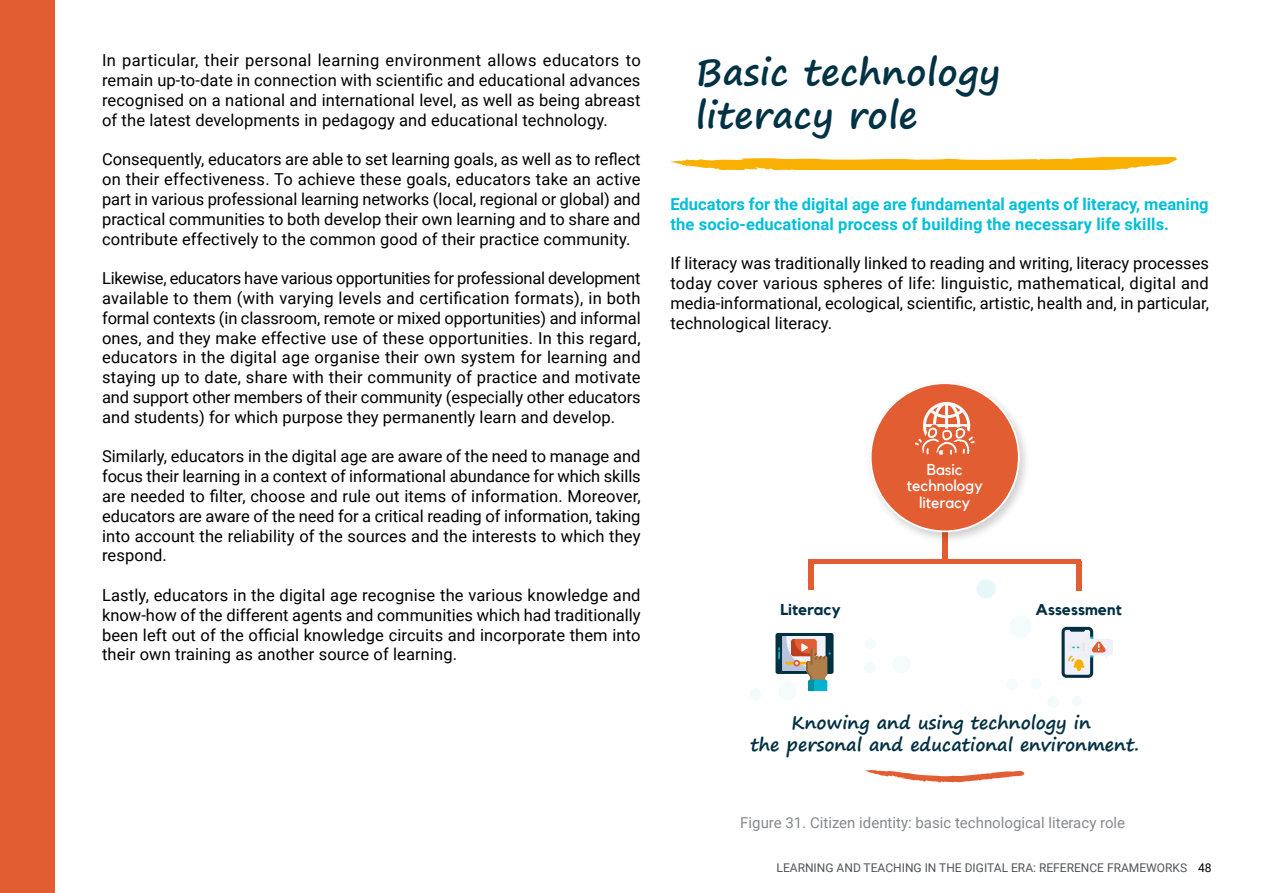
<style>
.page{position:relative;width:1263px;height:893px;background:#fff}
.page>*{position:absolute;margin:0;border:0;box-sizing:border-box;transform-origin:0 0}
.t1{font:700 36px/43.2px "Segoe Print";letter-spacing:.01em;color:#003245}
.t2{font:700 17.85px/21.5px "Segoe Print";color:#023043;text-align:center}
.t3{font:16.5px/19.8px "Roboto";letter-spacing:.005em;color:#000;text-align:justify}
.t4{font:700 16.5px/19.8px "Roboto";letter-spacing:.005em;color:#00bfd7}
.t5{font:15.75px/16.5px "Kollektif";color:#fff;text-align:center}
.t6{font:700 15.75px "Kollektif";color:#023043}
.t7{font:15px "Roboto";color:#86888c}
.t8{font:12px "Roboto";color:#50535a}
.s1{color:#000}
</style>
<div class="page">
<svg style="left:670px;top:157px;width:507px;height:13px"></svg>
<div style="left:942px;top:455px;width:5px;height:106px;background:#e25e32"></div>
<div style="left:1076px;top:561px;width:5px;height:29px;background:#e25e32"></div>
<div style="left:808px;top:559px;width:5px;height:31px;background:#e25e32"></div>
<div style="left:808px;top:559px;width:273px;height:5px;background:#e25e32"></div>
<svg style="left:865px;top:770px;width:159px;height:13px"></svg>
<img style="left:872px;top:391px;width:154px;height:155px">
<div style="left:871px;top:383px;width:148px;height:148px;background:#e25e32;border-radius:50%"></div>
<div style="left:1061px;top:627px;width:32px;height:51px;background:linear-gradient(to right,#033144,#033144);border-radius:5px"></div>
<svg style="left:1065px;top:630px;width:48px;height:45px"></svg>
<div style="left:775px;top:633px;width:58px;height:41px;background:#023043;border-radius:2px"></div>
<svg style="left:893px;top:656px;width:17px;height:17px"></svg>
<svg style="left:864px;top:662px;width:12px;height:11px"></svg>
<svg style="left:865px;top:639px;width:10px;height:10px"></svg>
<svg style="left:778px;top:636px;width:53px;height:64px"></svg>
<svg style="left:750px;top:688px;width:12px;height:12px"></svg>
<svg style="left:976px;top:579px;width:20px;height:20px"></svg>
<svg style="left:1006px;top:679px;width:12px;height:11px"></svg>
<svg style="left:1031px;top:679px;width:10px;height:10px"></svg>
<svg style="left:1010px;top:616px;width:21px;height:22px"></svg>
<svg style="left:1047px;top:696px;width:12px;height:12px"></svg>
<svg style="left:1072px;top:696px;width:10px;height:10px"></svg>
<svg style="left:915px;top:402px;width:60px;height:53px"></svg>
<div style="left:0;top:0;width:54px;height:893px;background:#e25e32"></div>
<p class="t3" style="left:102px;top:50px;width:540px">In particular, their personal learning environment allows educators to remain up-to-date in connection with scientific and educational advances recognised on a national and international level, as well as being abreast of the latest developments in pedagogy and educational technology.</p>
<p class="t3" style="left:102px;top:149px;width:540px">Consequently, educators are able to set learning goals, as well as to reflect on their effectiveness. To achieve these goals, educators take an active part in various professional learning networks (local, regional or global) and practical communities to both develop their own learning and to share and contribute effectively to the common good of their practice community.</p>
<p class="t3" style="left:102px;top:268px;width:540px">Likewise, educators have various opportunities for professional development available to them (with varying levels and certification formats), in both formal contexts (in classroom, remote or mixed opportunities) and informal ones, and they make effective use of these opportunities. In this regard, educators in the digital age organise their own system for learning and staying up to date, share with their community of practice and motivate and support other members of their community (especially other educators and students) for which purpose they permanently learn and develop.</p>
<p class="t3" style="left:102px;top:446px;width:540px">Similarly, educators in the digital age are aware of the need to manage and focus their learning in a context of informational abundance for which skills are needed to filter, choose and rule out items of information. Moreover, educators are aware of the need for a critical reading of information, taking into account the reliability of the sources and the interests to which they respond.</p>
<p class="t3" style="left:102px;top:585px;width:540px">Lastly, educators in the digital age recognise the various knowledge and know-how of the different agents and communities which had traditionally been left out of the official knowledge circuits and incorporate them into their own training as another source of learning.</p>
<h1 class="t1" style="left:696px;top:49px;width:306px">Basic technology literacy role</h1>
<p class="t4" style="left:670px;top:194px;width:540px">Educators for the digital age are fundamental agents of literacy, meaning the socio-educational process of building the necessary life skills.</p>
<p class="t3" style="left:670px;top:253px;width:540px">If literacy was traditionally linked to reading and writing, literacy processes today cover various spheres of life: linguistic, mathematical, digital and media-informational, ecological, scientific, artistic, health and, in particular, technological literacy.</p>
<p class="t5" style="left:907px;top:461px;width:78px">Basic technology literacy</p>
<p class="t6" style="left:780px;top:601px;width:62px">Literacy</p>
<p class="t6" style="left:1035px;top:601px;width:88px">Assessment</p>
<p class="t2" style="left:750px;top:712px;width:390px">Knowing and using technology in<br>the personal and educational environment.</p>
<p class="t7" style="left:740px;top:812px;width:386px">Figure 31. Citizen identity: basic technological literacy role</p>
<p class="t8" style="left:777px;top:859px;width:436px">LEARNING AND TEACHING IN THE DIGITAL ERA: REFERENCE FRAMEWORKS <span class="s1">48</span></p>
</div>
